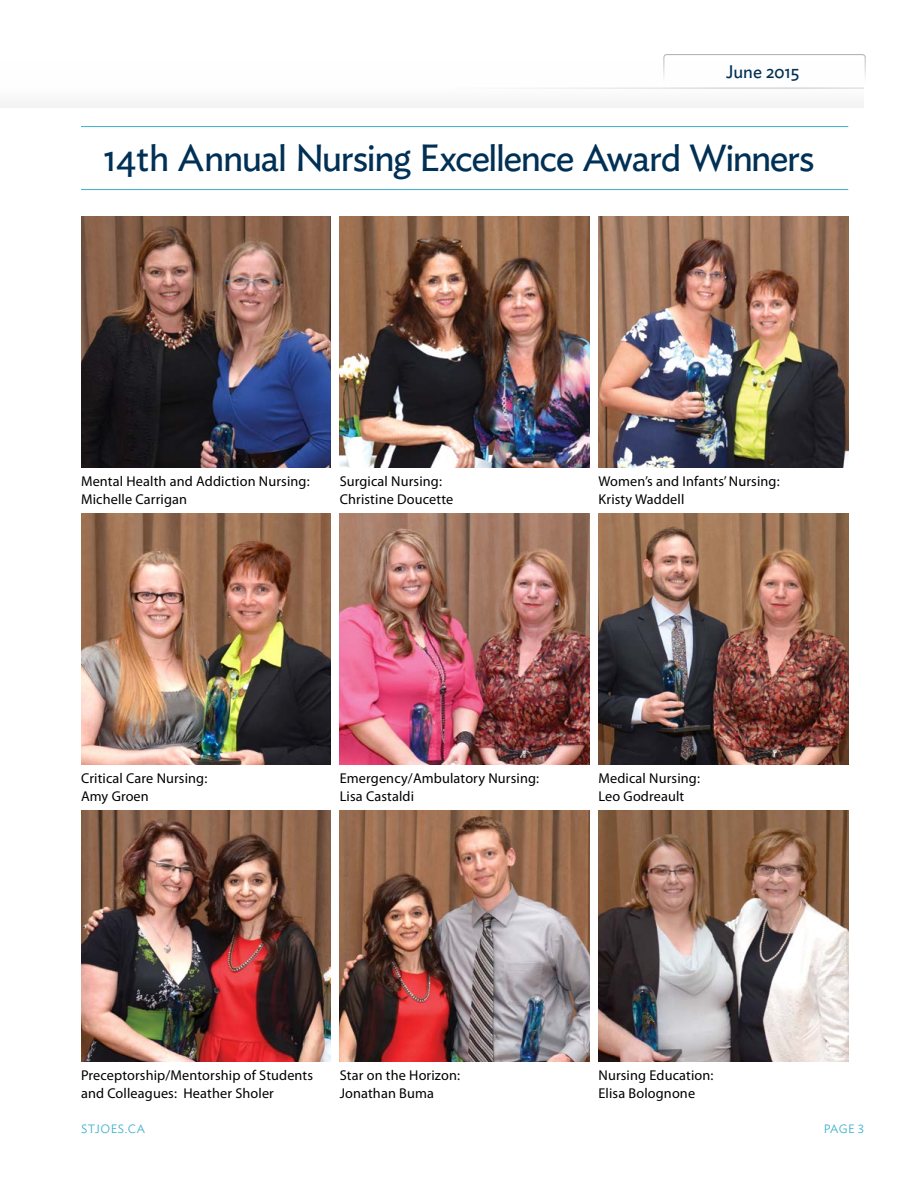
<style>
.page{position:relative;width:918px;height:1188px;background:#fff}
.page>*{position:absolute;margin:0;border:0;box-sizing:border-box;transform-origin:0 0}
.t1{font:37.5px "Ideal Sans";letter-spacing:-.04em;color:#003055}
.t2{font:18px "Ideal Sans";letter-spacing:-.01em;color:#003055}
.t3{font:14.25px/18px "Myriad Pro";letter-spacing:.01em;color:#000}
.t4{font:300 12px "Ideal Sans";letter-spacing:.04em;color:#3bb0c9}
</style>
<div class="page">
<div style="left:663px;top:54px;width:203px;height:34px;border:1px solid #a6adad;border-radius:3px"></div>
<img style="left:81px;top:216px;width:250px;height:252px">
<img style="left:81px;top:513px;width:250px;height:252px">
<img style="left:81px;top:810px;width:250px;height:252px">
<img style="left:340px;top:216px;width:250px;height:252px">
<img style="left:340px;top:513px;width:250px;height:252px">
<img style="left:340px;top:810px;width:250px;height:252px">
<img style="left:598px;top:216px;width:250px;height:252px">
<img style="left:598px;top:513px;width:250px;height:252px">
<img style="left:598px;top:810px;width:250px;height:252px">
<hr style="left:81px;top:189px;width:767px;height:1px;background:#3bb0c9">
<hr style="left:81px;top:126px;width:767px;height:1px;background:#3bb0c9">
<p class="t2" style="left:726px;top:58px;width:75px">June 2015</p>
<h1 class="t1" style="left:103px;top:129px;width:713px">14th Annual Nursing Excellence Award Winners</h1>
<p class="t3" style="left:81px;top:472px;width:230px">Mental Health and Addiction Nursing:<br>Michelle Carrigan</p>
<p class="t3" style="left:340px;top:472px;width:115px">Surgical Nursing:<br>Christine Doucette</p>
<p class="t3" style="left:599px;top:472px;width:183px">Women’s and Infants’ Nursing:<br>Kristy Waddell</p>
<p class="t3" style="left:81px;top:769px;width:128px">Critical Care Nursing:<br>Amy Groen</p>
<p class="t3" style="left:340px;top:769px;width:201px">Emergency/Ambulatory Nursing:<br>Lisa Castaldi</p>
<p class="t3" style="left:599px;top:769px;width:103px">Medical Nursing:<br>Leo Godreault</p>
<p class="t3" style="left:81px;top:1066px;width:234px">Preceptorship/Mentorship of Students and Colleagues: Heather Sholer</p>
<p class="t3" style="left:340px;top:1066px;width:122px">Star on the Horizon:<br>Jonathan Buma</p>
<p class="t3" style="left:599px;top:1066px;width:116px">Nursing Education:<br>Elisa Bolognone</p>
<p class="t4" style="left:81px;top:1120px;width:66px">STJOES.CA</p>
<p class="t4" style="left:824px;top:1120px;width:42px">PAGE 3</p>
</div>
